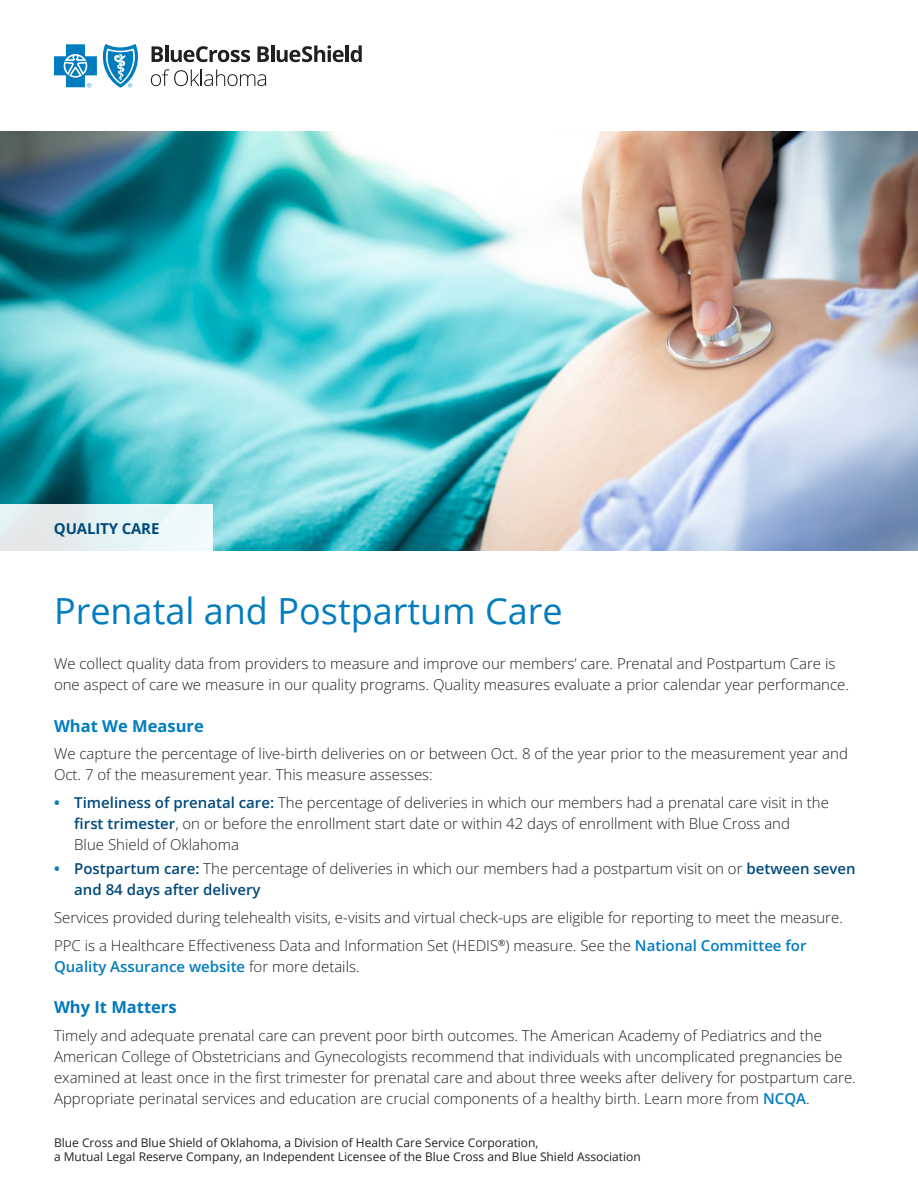
<style>
.page{position:relative;width:918px;height:1188px;background:#fff}
.page>*{position:absolute;margin:0;border:0;box-sizing:border-box;transform-origin:0 0}
.t1{font:36px "Open Sans";color:#007cbf}
.heading{font:700 16.5px "Open Sans";color:#007cbf}
.heading-2{font:700 16.5px "Open Sans";color:#0077bd}
.body{font:300 15px/21px "Open Sans";color:#231f20}
.subtitle{font:700 15px "Open Sans";letter-spacing:-.01em;color:#00497b}
.BCBSXX_tagline{font:12px/14.4px "Open Sans";color:#231f20}
.s1{font-weight:700;color:#007cbf}
.s2{font-weight:600;color:#00497b}
.s3{font-weight:600;color:#007cbf}
</style>
<div class="page">
<img style="left:0;top:132px;width:918px;height:419px">
<svg style="left:0;top:505px;width:213px;height:46px;fill:#e5f3f5"></svg>
<svg style="left:54px;top:44px;width:84px;height:44px"></svg>
<svg style="left:152px;top:46px;width:11px;height:16px"></svg>
<hr style="left:165px;top:45px;width:3px;height:17px;background:#231f20">
<svg style="left:171px;top:46px;width:79px;height:16px"></svg>
<svg style="left:257px;top:46px;width:12px;height:16px"></svg>
<hr style="left:271px;top:45px;width:3px;height:17px;background:#231f20">
<svg style="left:277px;top:45px;width:67px;height:17px"></svg>
<hr style="left:346px;top:45px;width:3px;height:17px;background:#231f20">
<svg style="left:351px;top:45px;width:11px;height:17px"></svg>
<svg style="left:151px;top:69px;width:115px;height:17px"></svg>
<p class="subtitle" style="left:54px;top:518px;width:107px">QUALITY CARE</p>
<p class="t1" style="left:54px;top:586px;width:510px">Prenatal and Postpartum Care</p>
<p class="body" style="left:54px;top:653px;width:797px">We collect quality data from providers to measure and improve our members’ care. Prenatal and Postpartum Care is one aspect of care we measure in our quality programs. Quality measures evaluate a prior calendar year performance.</p>
<p class="heading" style="left:54px;top:714px;width:151px">What We Measure</p>
<p class="body" style="left:54px;top:743px;width:795px">We capture the percentage of live-birth deliveries on or between Oct. 8 of the year prior to the measurement year and<br>Oct. 7 of the measurement year. This measure assesses:</p>
<p class="body" style="left:74px;top:792px;width:756px;text-indent:-20px"><span class="s1">•</span> <span class="s2">Timeliness of prenatal care:</span> The percentage of deliveries in which our members had a prenatal care visit in the <span class="s2">first trimester</span>, on or before the enrollment start date or within 42 days of enrollment with Blue Cross and<br>Blue Shield of Oklahoma</p>
<p class="body" style="left:74px;top:858px;width:783px;text-indent:-20px"><span class="s1">•</span> <span class="s2">Postpartum care:</span> The percentage of deliveries in which our members had a postpartum visit on or <span class="s2">between seven and 84 days after delivery</span></p>
<p class="body" style="left:54px;top:907px;width:790px">Services provided during telehealth visits, e-visits and virtual check-ups are eligible for reporting to meet the measure.</p>
<p class="body" style="left:54px;top:935px;width:754px">PPC is a Healthcare Effectiveness Data and Information Set (HEDIS<sup>®</sup>) measure. See the <span class="s3">National Committee for<br>Quality Assurance website</span> for more details.</p>
<p class="heading-2" style="left:54px;top:996px;width:124px">Why It Matters</p>
<p class="body" style="left:54px;top:1025px;width:803px">Timely and adequate prenatal care can prevent poor birth outcomes. The American Academy of Pediatrics and the American College of Obstetricians and Gynecologists recommend that individuals with uncomplicated pregnancies be examined at least once in the first trimester for prenatal care and about three weeks after delivery for postpartum care.<br>Appropriate perinatal services and education are crucial components of a healthy birth. Learn more from <span class="s3">NCQA</span>.</p>
<p class="BCBSXX_tagline" style="left:54px;top:1135px;width:588px">Blue Cross and Blue Shield of Oklahoma, a Division of Health Care Service Corporation,<br>a Mutual Legal Reserve Company, an Independent Licensee of the Blue Cross and Blue Shield Association</p>
</div>
